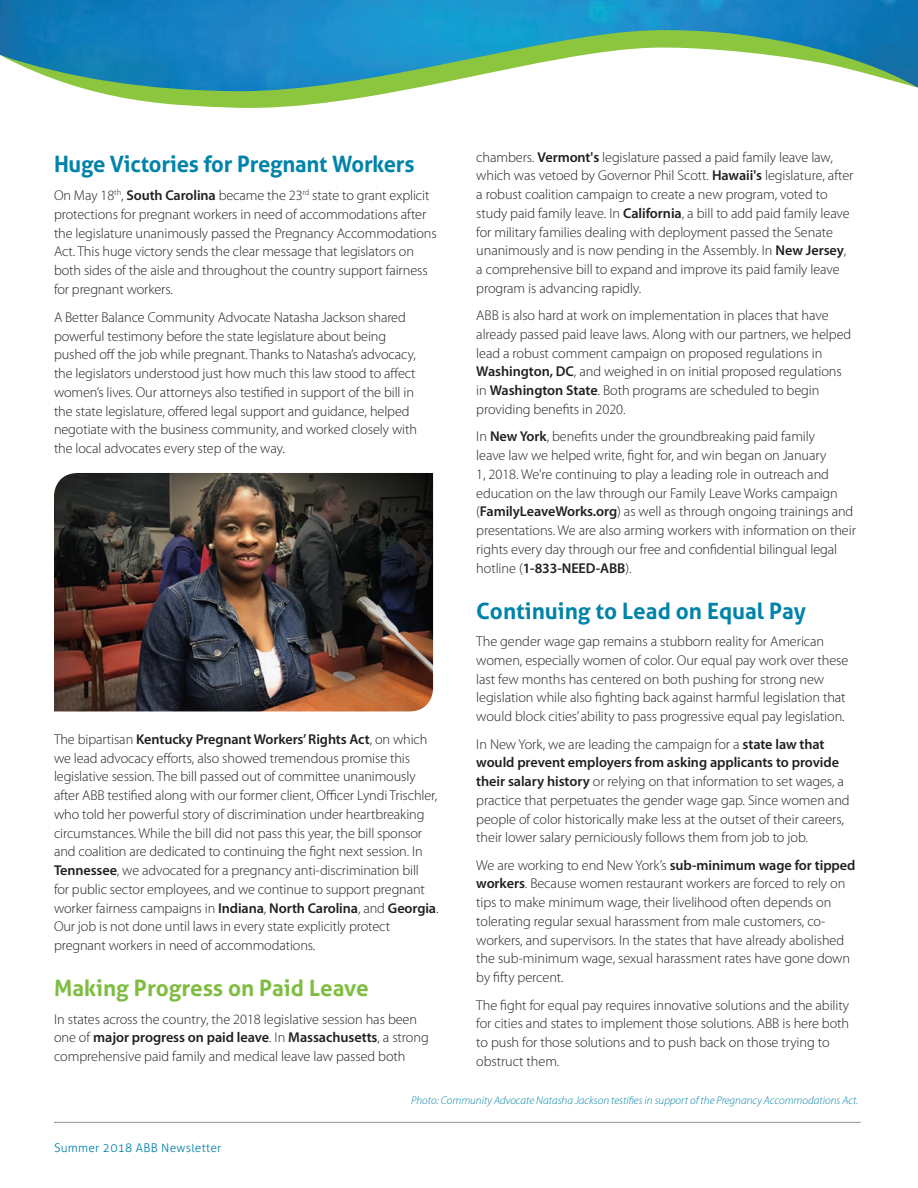
<style>
.page{position:relative;width:918px;height:1188px;background:#fff}
.page>*{position:absolute;margin:0;border:0;box-sizing:border-box;transform-origin:0 0}
.t1{font:700 22.5px "Aller";letter-spacing:-.01em;color:#0083a9}
.Body_Copy{font:700 22.5px "Aller";color:#7fbd41}
.Body_Copy-2{font:300 14.25px/18.8px "Myriad Pro";letter-spacing:-.005em;color:#231f20}
.t2{font:300 12px "Aller";letter-spacing:.02em;color:#0083a9}
.Body_Copy-3{font:italic 300 11.25px "Myriad Pro";color:#0083a9}
.s1{font-weight:600}
</style>
<div class="page">
<img style="left:0;top:0;width:918px;height:27px">
<svg style="left:0;top:27px;width:918px;height:81px"></svg>
<hr style="left:54px;top:1122px;width:807px;height:1px;background:#94948a">
<img style="left:54px;top:473px;width:379px;height:238px">
<p class="Body_Copy-2" style="left:476px;top:148px;width:379px">chambers. <span class="s1">Vermont's</span> legislature passed a paid family leave law, which was vetoed by Governor Phil Scott. <span class="s1">Hawaii's</span> legislature, after a robust coalition campaign to create a new program, voted to study paid family leave. In <span class="s1">California</span>, a bill to add paid family leave for military families dealing with deployment passed the Senate unanimously and is now pending in the Assembly. In <span class="s1">New Jersey</span>, a comprehensive bill to expand and improve its paid family leave program is advancing rapidly.</p>
<p class="Body_Copy-2" style="left:476px;top:306px;width:377px">ABB is also hard at work on implementation in places that have already passed paid leave laws. Along with our partners, we helped lead a robust comment campaign on proposed regulations in <span class="s1">Washington, DC</span>, and weighed in on initial proposed regulations in <span class="s1">Washington State</span>. Both programs are scheduled to begin providing benefits in 2020.</p>
<p class="Body_Copy-2" style="left:476px;top:427px;width:381px">In <span class="s1">New York</span>, benefits under the groundbreaking paid family<br>leave law we helped write, fight for, and win began on January<br>1, 2018. We're continuing to play a leading role in outreach and education on the law through our Family Leave Works campaign (<span class="s1">FamilyLeaveWorks.org</span>) as well as through ongoing trainings and presentations. We are also arming workers with information on their rights every day through our free and confidential bilingual legal hotline (<span class="s1">1-833-NEED-ABB</span>).</p>
<p class="t1" style="left:476px;top:597px;width:331px">Continuing to Lead on Equal Pay</p>
<p class="Body_Copy-2" style="left:476px;top:632px;width:374px">The gender wage gap remains a stubborn reality for American women, especially women of color. Our equal pay work over these last few months has centered on both pushing for strong new legislation while also fighting back against harmful legislation that would block cities’ ability to pass progressive equal pay legislation.</p>
<p class="Body_Copy-2" style="left:476px;top:735px;width:375px">In New York, we are leading the campaign for a <span class="s1">state law that would prevent employers from asking applicants to provide their salary history</span> or relying on that information to set wages, a practice that perpetuates the gender wage gap. Since women and people of color historically make less at the outset of their careers, their lower salary perniciously follows them from job to job.</p>
<p class="Body_Copy-2" style="left:476px;top:856px;width:381px">We are working to end New York’s <span class="s1">sub-minimum wage for tipped workers</span>. Because women restaurant workers are forced to rely on tips to make minimum wage, their livelihood often depends on tolerating regular sexual harassment from male customers, co&shy;workers, and supervisors. In the states that have already abolished the sub-minimum wage, sexual harassment rates have gone down by fifty percent.</p>
<p class="Body_Copy-2" style="left:476px;top:996px;width:374px">The fight for equal pay requires innovative solutions and the ability for cities and states to implement those solutions. ABB is here both to push for those solutions and to push back on those trying to obstruct them.</p>
<p class="Body_Copy-3" style="left:411px;top:1094px;width:449px">Photo: Community Advocate Natasha Jackson testifies in support of the Pregnancy Accommodations Act.</p>
<p class="t1" style="left:54px;top:150px;width:362px">Huge Victories for Pregnant Workers</p>
<p class="Body_Copy-2" style="left:54px;top:186px;width:384px">On May 18<sup>th</sup>, <span class="s1">South Carolina</span> became the 23<sup>rd</sup> state to grant explicit protections for pregnant workers in need of accommodations after the legislature unanimously passed the Pregnancy Accommodations Act. This huge victory sends the clear message that legislators on both sides of the aisle and throughout the country support fairness for pregnant workers.</p>
<p class="Body_Copy-2" style="left:54px;top:308px;width:365px">A Better Balance Community Advocate Natasha Jackson shared powerful testimony before the state legislature about being pushed off the job while pregnant. Thanks to Natasha’s advocacy, the legislators understood just how much this law stood to affect women’s lives. Our attorneys also testified in support of the bill in the state legislature, offered legal support and guidance, helped negotiate with the business community, and worked closely with the local advocates every step of the way.</p>
<p class="Body_Copy-2" style="left:54px;top:730px;width:386px">The bipartisan <span class="s1">Kentucky Pregnant Workers’ Rights Act</span>, on which we lead advocacy efforts, also showed tremendous promise this legislative session. The bill passed out of committee unanimously after ABB testified along with our former client, Officer Lyndi Trischler, who told her powerful story of discrimination under heartbreaking circumstances. While the bill did not pass this year, the bill sponsor and coalition are dedicated to continuing the fight next session. In <span class="s1">Tennessee</span>, we advocated for a pregnancy anti-discrimination bill<br>for public sector employees, and we continue to support pregnant worker fairness campaigns in <span class="s1">Indiana</span>, <span class="s1">North Carolina</span>, and <span class="s1">Georgia</span>.<br>Our job is not done until laws in every state explicitly protect pregnant workers in need of accommodations.</p>
<p class="Body_Copy" style="left:54px;top:974px;width:316px">Making Progress on Paid Leave</p>
<p class="Body_Copy-2" style="left:54px;top:1010px;width:376px">In states across the country, the 2018 legislative session has been one of <span class="s1">major progress on paid leave</span>. In <span class="s1">Massachusetts</span>, a strong comprehensive paid family and medical leave law passed both</p>
<p class="t2" style="left:54px;top:1140px;width:169px">Summer 2018 ABB Newsletter</p>
</div>
